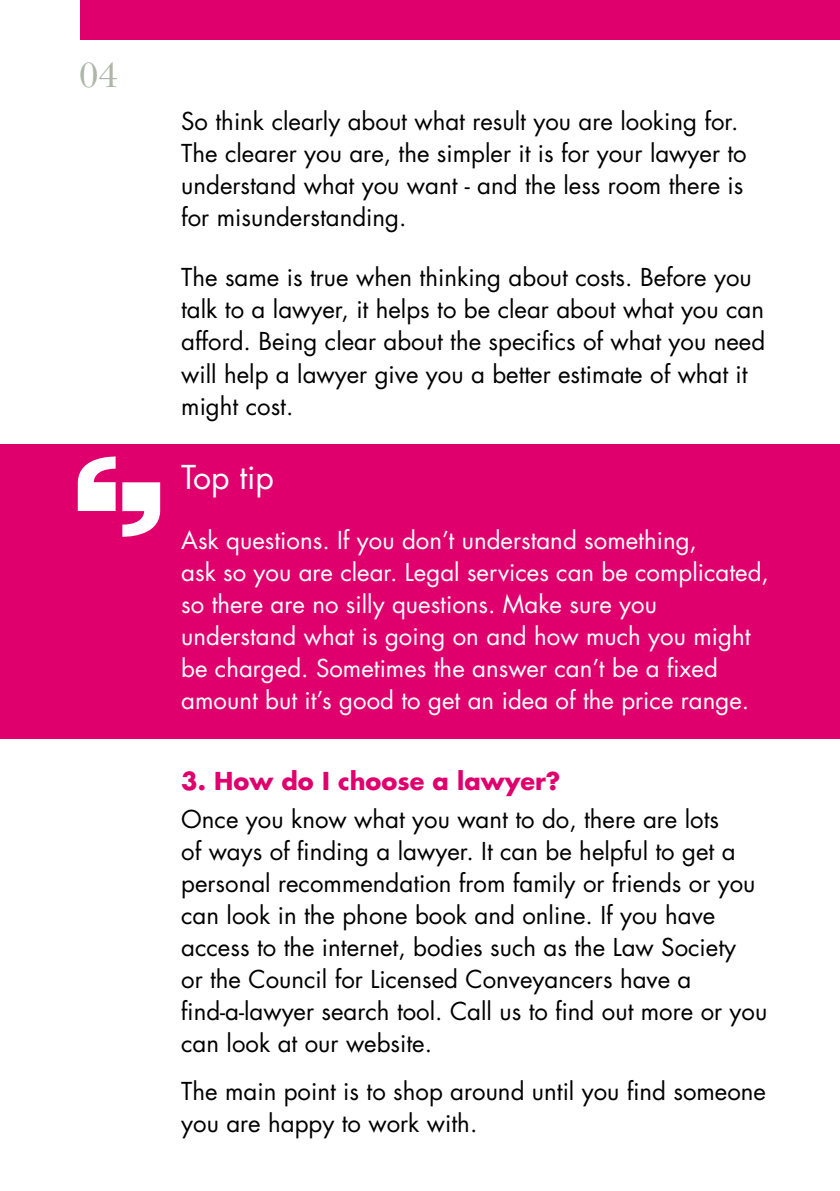
<style>
.page{position:relative;width:840px;height:1191px;background:#fff}
.page>*{position:absolute;margin:0;border:0;box-sizing:border-box;transform-origin:0 0}
.t1{font:36px "Baskerville Cyr Upright";color:#adb6a8}
.t2{font:32px "Futura";color:#fff}
.t3{font:24px/32px "Futura";color:#000}
.t4{font:24px/32px "Futura";color:#fff}
.t5{font:700 24px "Futura";color:#e0006d}
</style>
<div class="page">
<div style="left:80px;top:0;width:759px;height:40px;background:#e0006d"></div>
<div style="left:0;top:443px;width:839px;height:295px;background:#e0006d"></div>
<svg style="left:122px;top:482px;width:38px;height:55px"></svg>
<svg style="left:78px;top:456px;width:37px;height:55px"></svg>
<h1 class="t1" style="left:79px;top:55px;width:41px">04</h1>
<p class="t3" style="left:181px;top:106px;width:566px">So think clearly about what result you are looking for.<br>The clearer you are, the simpler it is for your lawyer to understand what you want - and the less room there is for misunderstanding.</p>
<p class="t3" style="left:181px;top:262px;width:585px">The same is true when thinking about costs. Before you talk to a lawyer, it helps to be clear about what you can afford. Being clear about the specifics of what you need will help a lawyer give you a better estimate of what it might cost.</p>
<h2 class="t2" style="left:181px;top:456px;width:94px">Top tip</h2>
<p class="t4" style="left:181px;top:524px;width:589px">Ask questions. If you don’t understand something,<br>ask so you are clear. Legal services can be complicated, so there are no silly questions. Make sure you understand what is going on and how much you might be charged. Sometimes the answer can’t be a fixed amount but it’s good to get an idea of the price range.</p>
<p class="t5" style="left:181px;top:765px;width:380px">3. How do I choose a lawyer?</p>
<p class="t3" style="left:181px;top:803px;width:587px">Once you know what you want to do, there are lots<br>of ways of finding a lawyer. It can be helpful to get a personal recommendation from family or friends or you can look in the phone book and online. If you have access to the internet, bodies such as the Law Society<br>or the Council for Licensed Conveyancers have a find-a-lawyer search tool. Call us to find out more or you can look at our website.</p>
<p class="t3" style="left:181px;top:1075px;width:586px">The main point is to shop around until you find someone you are happy to work with.</p>
</div>
